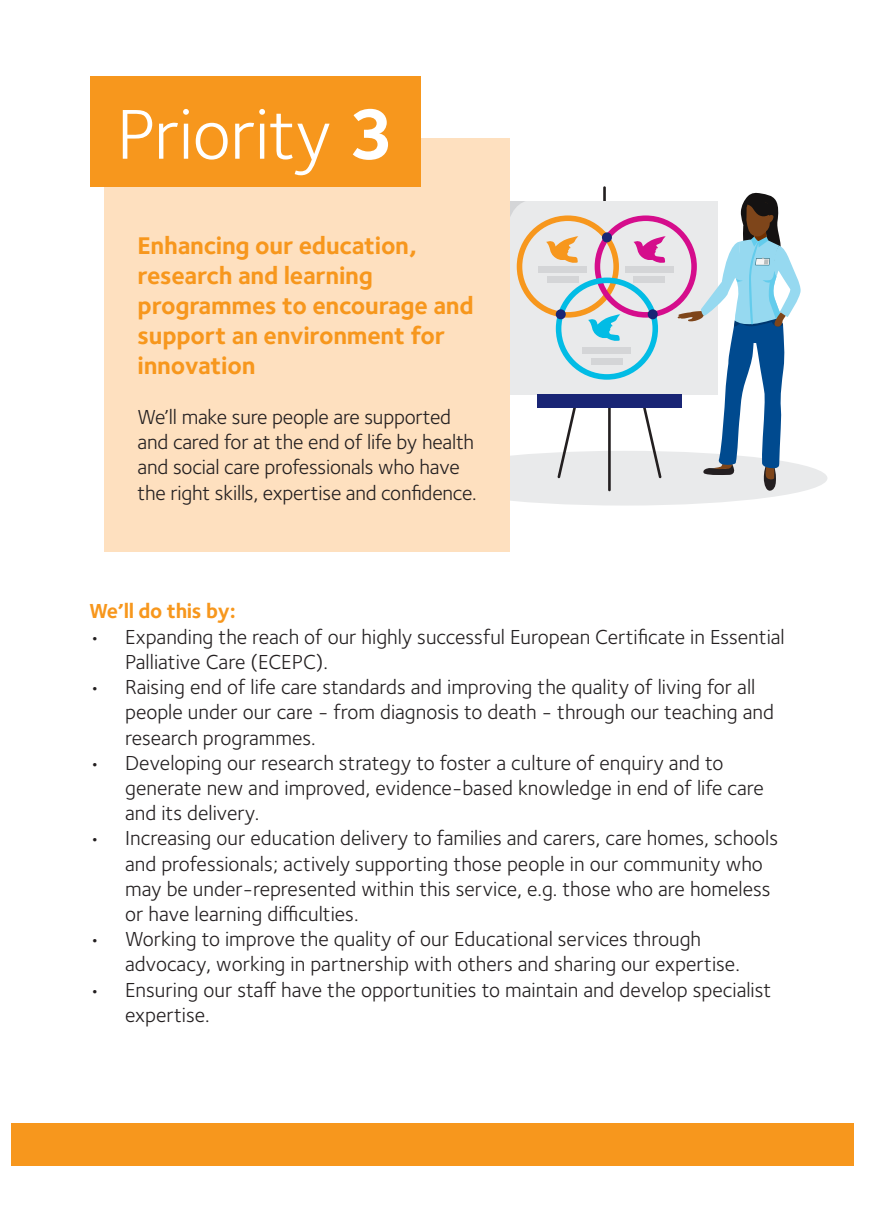
<style>
.page{position:relative;width:874px;height:1225px;background:#fff}
.page>*{position:absolute;margin:0;border:0;box-sizing:border-box;transform-origin:0 0}
.t1{font:73px "Foundry Sterling";letter-spacing:-.01em;color:#fff}
.t2{font:700 25px/30px "Foundry Sterling";letter-spacing:-.01em;color:#f7971d}
.t3{font:21px/25.2px "Foundry Sterling";color:#231f20}
.t4{font:700 21px "Foundry Sterling";letter-spacing:-.015em;color:#f7971d}
.s1{font-weight:700}
</style>
<div class="page">
<div style="left:422px;top:451px;width:405px;height:54px;background:#e9eaeb;border-radius:50%"></div>
<svg style="left:509px;top:186px;width:291px;height:307px"></svg>
<div style="left:104px;top:137px;width:405px;height:414px;background:#fee0bf"></div>
<div style="left:90px;top:76px;width:331px;height:110px;background:#f7971d"></div>
<div style="left:11px;top:1123px;width:842px;height:42px;background:#f7971d"></div>
<h1 class="t1" style="left:116px;top:92px;width:279px">Priority <span class="s1">3</span></h1>
<p class="t2" style="left:137px;top:231px;width:337px">Enhancing our education, research and learning programmes to encourage and support an environment for innovation</p>
<p class="t3" style="left:137px;top:404px;width:340px">We’ll make sure people are supported and cared for at the end of life by health and social care professionals who have the right skills, expertise and confidence.</p>
<p class="t4" style="left:89px;top:599px;width:148px">We’ll do this by:</p>
<p class="t3" style="left:125px;top:624px;width:661px;text-indent:-36px">• Expanding the reach of our highly successful European Certificate in Essential<br>Palliative Care (ECEPC).</p>
<p class="t3" style="left:125px;top:674px;width:650px;text-indent:-36px">• Raising end of life care standards and improving the quality of living for all people under our care - from diagnosis to death - through our teaching and research programmes.</p>
<p class="t3" style="left:125px;top:750px;width:640px;text-indent:-36px">• Developing our research strategy to foster a culture of enquiry and to generate new and improved, evidence-based knowledge in end of life care and its delivery.</p>
<p class="t3" style="left:125px;top:826px;width:654px;text-indent:-36px">• Increasing our education delivery to families and carers, care homes, schools and professionals; actively supporting those people in our community who may be under-represented within this service, e.g. those who are homeless or have learning difficulties.</p>
<p class="t3" style="left:125px;top:926px;width:616px;text-indent:-36px">• Working to improve the quality of our Educational services through advocacy, working in partnership with others and sharing our expertise.</p>
<p class="t3" style="left:125px;top:977px;width:647px;text-indent:-36px">• Ensuring our staff have the opportunities to maintain and develop specialist expertise.</p>
</div>
